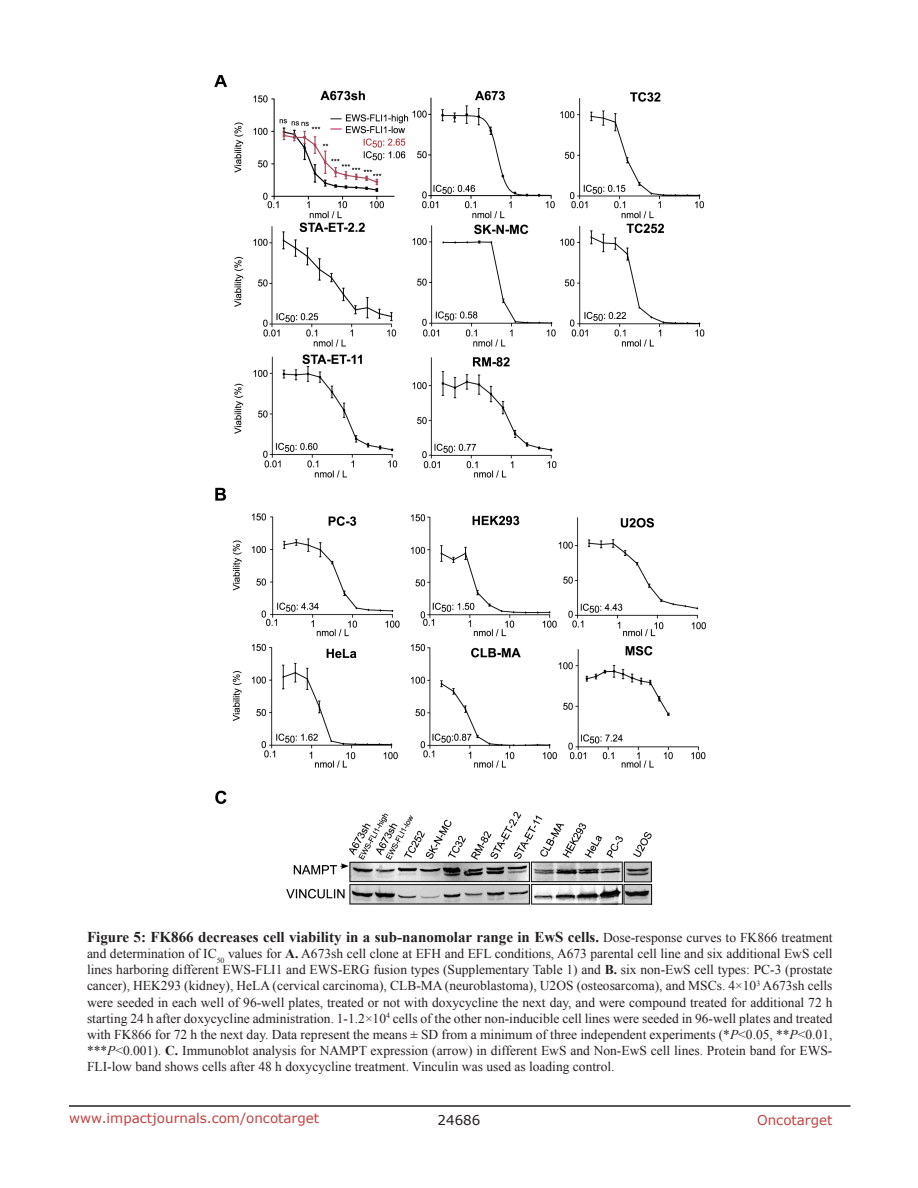
<style>
.page{position:relative;width:918px;height:1188px;background:#fff}
.page>*{position:absolute;margin:0;border:0;box-sizing:border-box;transform-origin:0 0}
.figuretext{font:700 15px "Times New Roman";color:#231f20}
.figuretext-2{font:13.5px/16.2px "Times New Roman";color:#231f20;text-align:justify}
.t1{font:13.5px "Verdana";color:#c24141}
.t2{font:13.5px "Verdana";color:#231f20}
.s1{font-weight:400;font-size:13.5px}
.s2{font-weight:700}
.s3{font-style:italic}
</style>
<div class="page">
<hr style="left:69px;top:1105px;width:781px;height:2px;background:#231f20">
<img style="left:214px;top:75px;width:491px;height:829px">
<p class="figuretext" style="left:87px;top:926px;width:747px">Figure 5: FK866 decreases cell viability in a sub-nanomolar range in EwS cells. <span class="s1">Dose-response curves to FK866 treatment</span></p>
<p class="figuretext-2" style="left:87px;top:945px;width:747px">and determination of IC<sub>50</sub> values for <span class="s2">A.</span> A673sh cell clone at EFH and EFL conditions, A673 parental cell line and six additional EwS cell lines harboring different EWS-FLI1 and EWS-ERG fusion types (Supplementary Table 1) and <span class="s2">B.</span> six non-EwS cell types: PC-3 (prostate cancer), HEK293 (kidney), HeLA (cervical carcinoma), CLB-MA (neuroblastoma), U2OS (osteosarcoma), and MSCs. 4×10<sup>3</sup> A673sh cells were seeded in each well of 96-well plates, treated or not with doxycycline the next day, and were compound treated for additional 72 h starting 24 h after doxycycline administration. 1-1.2×10<sup>4</sup> cells of the other non-inducible cell lines were seeded in 96-well plates and treated with FK866 for 72 h the next day. Data represent the means ± SD from a minimum of three independent experiments (*<span class="s3">P</span>&lt;0.05, **<span class="s3">P</span>&lt;0.01, ***<span class="s3">P</span>&lt;0.001). <span class="s2">C.</span> Immunoblot analysis for NAMPT expression (arrow) in different EwS and Non-EwS cell lines. Protein band for EWS-FLI-low band shows cells after 48 h doxycycline treatment. Vinculin was used as loading control.</p>
<p class="t1" style="left:69px;top:1109px;width:252px">www.impactjournals.com/oncotarget</p>
<p class="t2" style="left:438px;top:1111px;width:44px">24686</p>
<p class="t1" style="left:757px;top:1111px;width:77px">Oncotarget</p>
</div>
